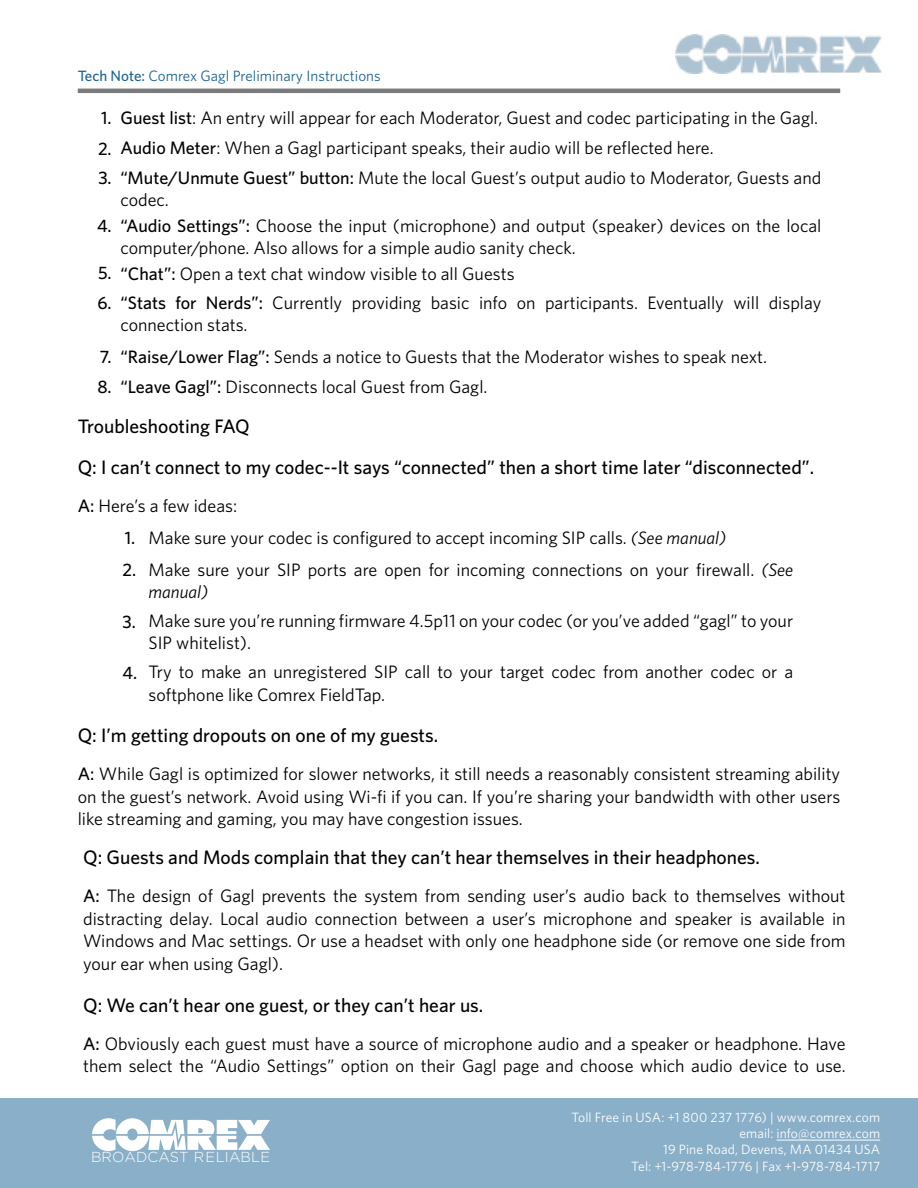
<style>
.page{position:relative;width:918px;height:1188px;background:#fff}
.page>*{position:absolute;margin:0;border:0;box-sizing:border-box;transform-origin:0 0}
.t1{font:500 19.5px "Whitney";color:#000}
.t2{font:18px/22.5px "Whitney";color:#000}
.t3{font:500 18px/29.5px "Whitney";color:#000}
.t4{font:italic 18px "Whitney";color:#000}
.t5{font:15px "Whitney";color:#1a6394}
.t6{font:300 14.55px "Gotham";letter-spacing:.005em;color:#fff}
.t7{font:13.5px/16.2px "Whitney";letter-spacing:.005em;color:#fff;text-align:right}
.s1{font-weight:500}
.s2{font-style:italic}
</style>
<div class="page">
<div style="left:0;top:1099px;width:918px;height:89px;background:#8aafc8"></div>
<hr style="left:777px;top:1140px;width:103px;height:1px;background:#fff">
<svg style="left:92px;top:1118px;width:178px;height:33px"></svg>
<img style="left:675px;top:35px;width:206px;height:38px">
<hr style="left:78px;top:89px;width:762px;height:4px;background:#7a7a7d">
<p class="t5" style="left:78px;top:67px;width:304px"><span class="s1">Tech Note:</span> Comrex Gagl Preliminary Instructions</p>
<p class="t2" style="left:101px;top:107px;width:719px"><span class="s1">1. Guest list</span>: An entry will appear for each Moderator, Guest and codec participating in the Gagl.</p>
<p class="t2" style="left:120px;top:133px;width:702px;line-height:29.5px;text-indent:-22px"><span class="s1">2. Audio Meter</span>: When a Gagl participant speaks, their audio will be reflected here. <span class="s1">“Mute/Unmute Guest” button:</span> Mute the local Guest’s output audio to Moderator, Guests and</p>
<p class="t2" style="left:120px;top:188px;width:50px">codec.</p>
<p class="t3" style="left:98px;top:163px;width:15px">3.</p>
<p class="t3" style="left:97px;top:211px;width:16px">4.</p>
<p class="t3" style="left:97px;top:257px;width:16px">5.<br>6.</p>
<p class="t2" style="left:120px;top:214px;width:702px"><span class="s1">“Audio Settings”:</span> Choose the input (microphone) and output (speaker) devices on the local computer/phone. Also allows for a simple audio sanity check.</p>
<p class="t2" style="left:120px;top:260px;width:702px;line-height:28px"><span class="s1">“Chat”:</span> Open a text chat window visible to all Guests<br><span class="s1">“Stats for Nerds”:</span> Currently providing basic info on participants. Eventually will display</p>
<p class="t2" style="left:120px;top:309px;width:648px;line-height:30.9px">connection stats.<br><span class="s1">“Raise/Lower Flag”:</span> Sends a notice to Guests that the Moderator wishes to speak next. <span class="s1">“Leave Gagl”:</span> Disconnects local Guest from Gagl.</p>
<p class="t1" style="left:78px;top:414px;width:174px">Troubleshooting FAQ</p>
<p class="t3" style="left:97px;top:341px;width:16px">7.<br>8.</p>
<p class="t1" style="left:78px;top:455px;width:738px">Q: I can’t connect to my codec--It says “connected” then a short time later “disconnected”.</p>
<p class="t2" style="left:78px;top:494px;width:161px"><span class="s1">A:</span> Here’s a few ideas:</p>
<p class="t3" style="left:123px;top:522px;width:15px;line-height:32px">1.<br>2.</p>
<p class="t2" style="left:149px;top:522px;width:646px;line-height:31.2px">Make sure your codec is configured to accept incoming SIP calls. <span class="s2">(See manual)<br></span>Make sure your SIP ports are open for incoming connections on your firewall. <span class="s2">(See</span></p>
<p class="t4" style="left:149px;top:581px;width:61px">manual)</p>
<p class="t3" style="left:123px;top:606px;width:15px">3.</p>
<p class="t2" style="left:149px;top:609px;width:646px">Make sure you’re running firmware 4.5p11 on your codec (or you’ve added “gagl” to your<br>SIP whitelist).</p>
<p class="t3" style="left:123px;top:658px;width:16px">4.</p>
<p class="t2" style="left:149px;top:660px;width:646px">Try to make an unregistered SIP call to your target codec from another codec or a softphone like Comrex FieldTap.</p>
<p class="t1" style="left:78px;top:724px;width:362px">Q: I’m getting dropouts on one of my guests.</p>
<p class="t2" style="left:78px;top:762px;width:764px;text-align:justify"><span class="s1">A:</span> While Gagl is optimized for slower networks, it still needs a reasonably consistent streaming ability on the guest’s network. Avoid using Wi-fi if you can. If you’re sharing your bandwidth with other users like streaming and gaming, you may have congestion issues.</p>
<p class="t1" style="left:83px;top:846px;width:678px">Q: Guests and Mods complain that they can’t hear themselves in their headphones.</p>
<p class="t2" style="left:83px;top:885px;width:764px;text-align:justify"><span class="s1">A:</span> The design of Gagl prevents the system from sending user’s audio back to themselves without distracting delay. Local audio connection between a user’s microphone and speaker is available in Windows and Mac settings. Or use a headset with only one headphone side (or remove one side from your ear when using Gagl).</p>
<p class="t1" style="left:83px;top:993px;width:402px">Q: We can’t hear one guest, or they can’t hear us.</p>
<p class="t2" style="left:83px;top:1032px;width:764px"><span class="s1">A:</span> Obviously each guest must have a source of microphone audio and a speaker or headphone. Have them select the “Audio Settings” option on their Gagl page and choose which audio device to use.</p>
<p class="t6" style="left:91px;top:1149px;width:180px">BROADCAST RELIABLE</p>
<p class="t7" style="left:571px;top:1109px;width:310px">Toll Free in USA: +1 800 237 1776) | www.comrex.com email: info@comrex.com<br>19 Pine Road, Devens, MA 01434 USA<br>Tel: +1-978-784-1776 | Fax +1-978-784-1717</p>
</div>
